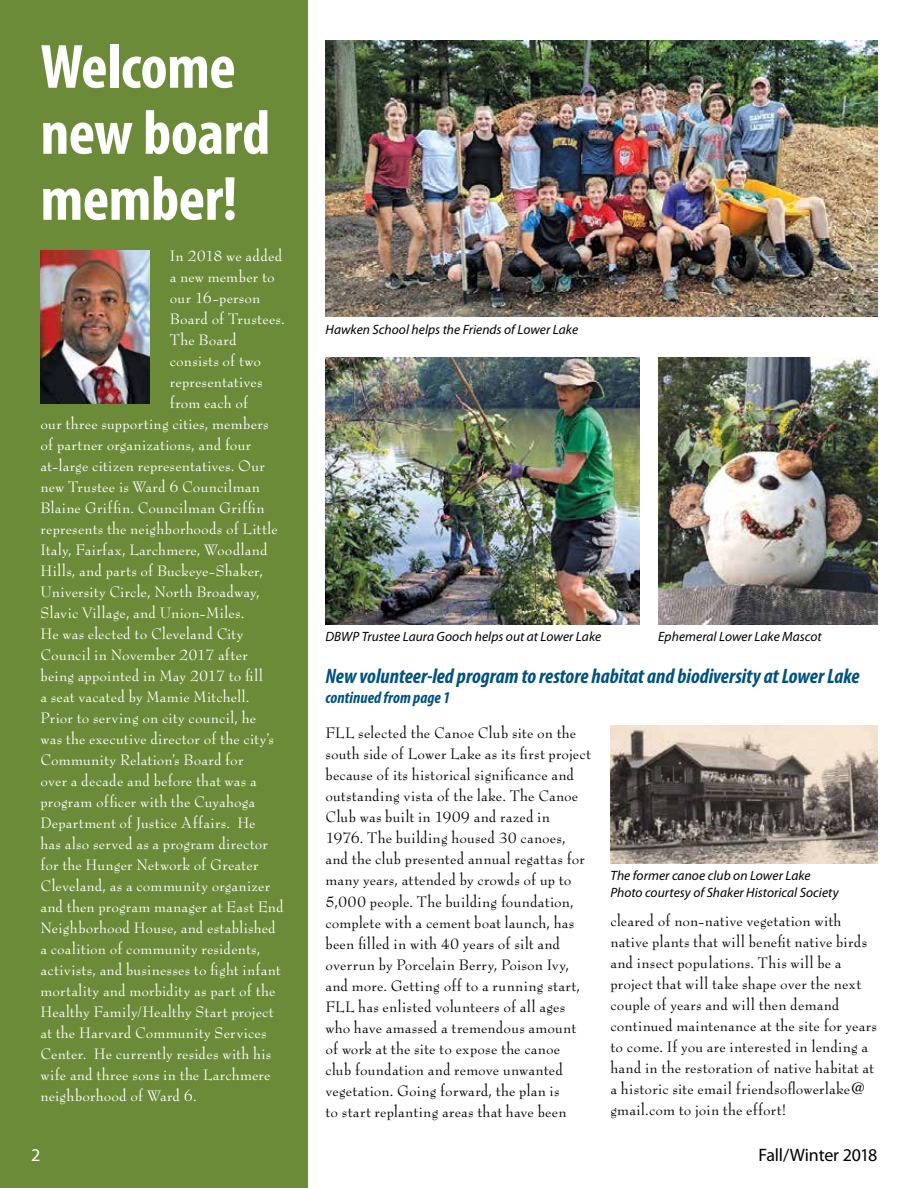
<style>
.page{position:relative;width:918px;height:1188px;background:#fff}
.page>*{position:absolute;margin:0;border:0;box-sizing:border-box;transform-origin:0 0}
.t1{font:700 condensed 63px/66px "Myriad Pro";letter-spacing:-.01em;color:#fff}
.t2{font:italic 700 condensed 21px "Myriad Pro";color:#00527d}
.t3{font:18px "Myriad Pro";letter-spacing:-.015em;color:#000}
.t4{font:18px "Myriad Pro";color:#fff}
.t5{font:16.5px "Bernhard Modern Std";letter-spacing:.01em;color:#fff}
.t6{font:16.5px/21px "Bernhard Modern Std";letter-spacing:.01em;color:#000}
.t7{font:italic 700 condensed 16.5px "Myriad Pro";letter-spacing:.005em;color:#00527d}
.t8{font:italic 13.5px/16.2px "Myriad Pro";color:#000}
</style>
<div class="page">
<img style="left:326px;top:357px;width:314px;height:268px">
<img style="left:658px;top:357px;width:220px;height:268px">
<img style="left:326px;top:40px;width:552px;height:277px">
<div style="left:0;top:0;width:308px;height:1188px;background:#6b8b39"></div>
<img style="left:40px;top:250px;width:110px;height:154px">
<img style="left:610px;top:725px;width:268px;height:139px">
<h1 class="t1" style="left:40px;top:32px;width:231px">Welcome new board member!</h1>
<p class="t5" style="left:170px;top:247px;width:114px">In 2018 we added</p>
<p class="t5" style="left:170px;top:268px;width:107px">a new member to</p>
<p class="t5" style="left:170px;top:289px;width:92px">our 16-person</p>
<p class="t5" style="left:170px;top:310px;width:117px">Board of Trustees.</p>
<p class="t5" style="left:170px;top:331px;width:68px">The Board</p>
<p class="t5" style="left:170px;top:352px;width:93px">consists of two</p>
<p class="t5" style="left:170px;top:373px;width:94px">representatives</p>
<p class="t5" style="left:170px;top:394px;width:80px">from each of</p>
<p class="t5" style="left:41px;top:415px;width:230px">our three supporting cities, members</p>
<p class="t5" style="left:41px;top:436px;width:212px">of partner organizations, and four</p>
<p class="t5" style="left:41px;top:457px;width:226px">at-large citizen representatives. Our</p>
<p class="t5" style="left:41px;top:478px;width:221px">new Trustee is Ward 6 Councilman</p>
<p class="t5" style="left:41px;top:499px;width:226px">Blaine Griffin. Councilman Griffin</p>
<p class="t5" style="left:41px;top:520px;width:239px">represents the neighborhoods of Little</p>
<p class="t5" style="left:41px;top:541px;width:229px">Italy, Fairfax, Larchmere, Woodland</p>
<p class="t5" style="left:41px;top:562px;width:224px">Hills, and parts of Buckeye-Shaker,</p>
<p class="t5" style="left:41px;top:583px;width:221px">University Circle, North Broadway,</p>
<p class="t5" style="left:41px;top:604px;width:205px">Slavic Village, and Union-Miles.</p>
<p class="t5" style="left:41px;top:625px;width:205px">He was elected to Cleveland City</p>
<p class="t5" style="left:41px;top:646px;width:209px">Council in November 2017 after</p>
<p class="t5" style="left:41px;top:667px;width:224px">being appointed in May 2017 to fill</p>
<p class="t5" style="left:41px;top:688px;width:211px">a seat vacated by Mamie Mitchell.</p>
<p class="t5" style="left:41px;top:709px;width:217px">Prior to serving on city council, he</p>
<p class="t5" style="left:41px;top:730px;width:235px">was the executive director of the city’s</p>
<p class="t5" style="left:41px;top:751px;width:205px">Community Relation’s Board for</p>
<p class="t5" style="left:41px;top:772px;width:218px">over a decade and before that was a</p>
<p class="t5" style="left:41px;top:793px;width:216px">program officer with the Cuyahoga</p>
<p class="t5" style="left:41px;top:814px;width:217px">Department of Justice Affairs. He</p>
<p class="t5" style="left:41px;top:835px;width:229px">has also served as a program director</p>
<p class="t5" style="left:41px;top:856px;width:220px">for the Hunger Network of Greater</p>
<p class="t5" style="left:41px;top:877px;width:231px">Cleveland, as a community organizer</p>
<p class="t5" style="left:41px;top:898px;width:245px">and then program manager at East End</p>
<p class="t5" style="left:41px;top:919px;width:237px">Neighborhood House, and established</p>
<p class="t5" style="left:41px;top:940px;width:222px">a coalition of community residents,</p>
<p class="t5" style="left:41px;top:961px;width:242px">activists, and businesses to fight infant</p>
<p class="t5" style="left:41px;top:982px;width:236px">mortality and morbidity as part of the</p>
<p class="t5" style="left:41px;top:1003px;width:235px">Healthy Family/Healthy Start project</p>
<p class="t5" style="left:41px;top:1024px;width:228px">at the Harvard Community Services</p>
<p class="t5" style="left:41px;top:1045px;width:232px">Center. He currently resides with his</p>
<p class="t5" style="left:41px;top:1066px;width:232px">wife and three sons in the Larchmere</p>
<p class="t5" style="left:41px;top:1087px;width:158px">neighborhood of Ward 6.</p>
<p class="t4" style="left:31px;top:1144px;width:11px">2</p>
<p class="t8" style="left:326px;top:321px;width:254px">Hawken School helps the Friends of Lower Lake</p>
<p class="t8" style="left:326px;top:628px;width:277px">DBWP Trustee Laura Gooch helps out at Lower Lake</p>
<p class="t8" style="left:658px;top:628px;width:165px">Ephemeral Lower Lake Mascot</p>
<p class="t2" style="left:326px;top:663px;width:536px">New volunteer-led program to restore habitat and biodiversity at Lower Lake</p>
<p class="t7" style="left:326px;top:687px;width:126px">continued from page 1</p>
<p class="t6" style="left:326px;top:723px;width:267px">FLL selected the Canoe Club site on the south side of Lower Lake as its first project because of its historical significance and outstanding vista of the lake. The Canoe Club was built in 1909 and razed in 1976. The building housed 30 canoes, and the club presented annual regattas for many years, attended by crowds of up to 5,000 people. The building foundation, complete with a cement boat launch, has been filled in with 40 years of silt and overrun by Porcelain Berry, Poison Ivy, and more. Getting off to a running start, FLL has enlisted volunteers of all ages who have amassed a tremendous amount of work at the site to expose the canoe<br>club foundation and remove unwanted vegetation. Going forward, the plan is<br>to start replanting areas that have been</p>
<p class="t8" style="left:610px;top:868px;width:230px">The former canoe club on Lower Lake<br>Photo courtesy of Shaker Historical Society</p>
<p class="t6" style="left:610px;top:911px;width:268px">cleared of non-native vegetation with native plants that will benefit native birds and insect populations. This will be a project that will take shape over the next couple of years and will then demand continued maintenance at the site for years to come. If you are interested in lending a hand in the restoration of native habitat at a historic site email friendsoflowerlake@ gmail.com to join the effort!</p>
<p class="t3" style="left:759px;top:1144px;width:120px">Fall/Winter 2018</p>
</div>
